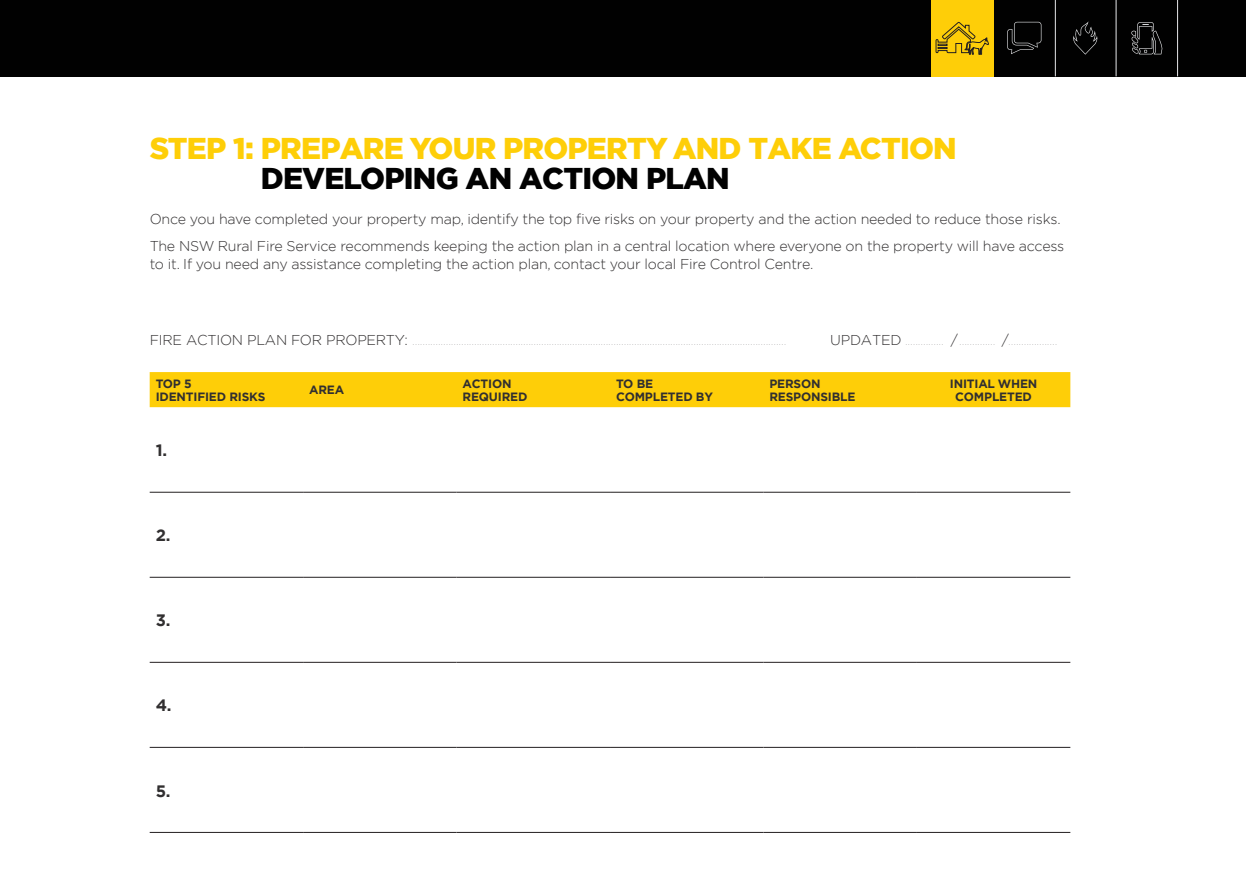
<style>
.page{position:relative;width:1246px;height:893px;background:#fff}
.page>*{position:absolute;margin:0;border:0;box-sizing:border-box;transform-origin:0 0}
.t1{font:900 30px "Gotham";letter-spacing:-.025em;color:#fece08}
.t2{font:900 30px "Gotham";letter-spacing:-.025em;color:#010101}
.t3{font:700 16.5px "Gotham";color:#312f30}
.t4{font:300 14.25px/26.5px "Gotham";letter-spacing:-.015em;color:#312f30}
.t5{font:700 12px/13.5px "Gotham";letter-spacing:-.015em;color:#312f30}
.t6{font:300 6px "Gotham";color:#312f30}
</style>
<div class="page">
<div style="left:0;top:0;width:1246px;height:77px;background:#010101"></div>
<div style="left:931px;top:0;width:62px;height:77px;background:#fece08"></div>
<hr style="left:1055px;top:0;width:1px;height:76px;background:#e6e7e9">
<hr style="left:1116px;top:0;width:1px;height:76px;background:#e6e7e9">
<hr style="left:1177px;top:0;width:1px;height:76px;background:#e6e7e9">
<svg style="left:1007px;top:22px;width:34px;height:32px"></svg>
<svg style="left:1073px;top:21px;width:25px;height:34px"></svg>
<svg style="left:1131px;top:22px;width:31px;height:32px"></svg>
<svg style="left:935px;top:21px;width:54px;height:34px"></svg>
<div style="left:150px;top:372px;width:920px;height:35px;background:#fece08"></div>
<hr style="left:150px;top:832px;width:153px;height:1px;background:#231f20">
<hr style="left:303px;top:832px;width:154px;height:1px;background:#231f20">
<hr style="left:457px;top:832px;width:153px;height:1px;background:#231f20">
<hr style="left:610px;top:832px;width:153px;height:1px;background:#231f20">
<hr style="left:763px;top:832px;width:154px;height:1px;background:#231f20">
<hr style="left:917px;top:832px;width:153px;height:1px;background:#231f20">
<hr style="left:150px;top:492px;width:153px;height:1px;background:#231f20">
<hr style="left:303px;top:492px;width:154px;height:1px;background:#231f20">
<hr style="left:457px;top:492px;width:153px;height:1px;background:#231f20">
<hr style="left:610px;top:492px;width:153px;height:1px;background:#231f20">
<hr style="left:763px;top:492px;width:154px;height:1px;background:#231f20">
<hr style="left:917px;top:492px;width:153px;height:1px;background:#231f20">
<hr style="left:150px;top:577px;width:153px;height:1px;background:#231f20">
<hr style="left:303px;top:577px;width:154px;height:1px;background:#231f20">
<hr style="left:457px;top:577px;width:153px;height:1px;background:#231f20">
<hr style="left:610px;top:577px;width:153px;height:1px;background:#231f20">
<hr style="left:763px;top:577px;width:154px;height:1px;background:#231f20">
<hr style="left:917px;top:577px;width:153px;height:1px;background:#231f20">
<hr style="left:150px;top:662px;width:153px;height:1px;background:#231f20">
<hr style="left:303px;top:662px;width:154px;height:1px;background:#231f20">
<hr style="left:457px;top:662px;width:153px;height:1px;background:#231f20">
<hr style="left:610px;top:662px;width:153px;height:1px;background:#231f20">
<hr style="left:763px;top:662px;width:154px;height:1px;background:#231f20">
<hr style="left:917px;top:662px;width:153px;height:1px;background:#231f20">
<hr style="left:150px;top:747px;width:153px;height:1px;background:#231f20">
<hr style="left:303px;top:747px;width:154px;height:1px;background:#231f20">
<hr style="left:457px;top:747px;width:153px;height:1px;background:#231f20">
<hr style="left:610px;top:747px;width:153px;height:1px;background:#231f20">
<hr style="left:763px;top:747px;width:154px;height:1px;background:#231f20">
<hr style="left:917px;top:747px;width:153px;height:1px;background:#231f20">
<h1 class="t1" style="left:150px;top:128px;width:809px">STEP 1: PREPARE YOUR PROPERTY AND TAKE ACTION</h1>
<h1 class="t2" style="left:261px;top:158px;width:471px">DEVELOPING AN ACTION PLAN</h1>
<p class="t4" style="left:150px;top:205px;width:916px">Once you have completed your property map, identify the top five risks on your property and the action needed to reduce those risks.<br>The NSW Rural Fire Service recommends keeping the action plan in a central location where everyone on the property will have access</p>
<p class="t4" style="left:150px;top:250px;width:665px">to it. If you need any assistance completing the action plan, contact your local Fire Control Centre.</p>
<p class="t4" style="left:150px;top:326px;width:260px">FIRE ACTION PLAN FOR PROPERTY:</p>
<p class="t6" style="left:413px;top:339px;width:374px">.................................................................................................................................................</p>
<p class="t4" style="left:830px;top:326px;width:73px">UPDATED</p>
<p class="t6" style="left:906px;top:339px;width:39px">...............</p>
<p class="t4" style="left:951px;top:326px;width:9px">/</p>
<p class="t6" style="left:960px;top:339px;width:36px">..............</p>
<p class="t4" style="left:1002px;top:326px;width:9px">/</p>
<p class="t6" style="left:1009px;top:339px;width:49px">...................</p>
<p class="t5" style="left:156px;top:377px;width:111px">TOP 5<br>IDENTIFIED RISKS</p>
<p class="t5" style="left:309px;top:383px;width:37px">AREA</p>
<p class="t5" style="left:463px;top:377px;width:66px">ACTION<br>REQUIRED</p>
<p class="t5" style="left:616px;top:377px;width:99px">TO BE<br>COMPLETED BY</p>
<p class="t5" style="left:769px;top:377px;width:88px">PERSON<br>RESPONSIBLE</p>
<p class="t5" style="left:950px;top:377px;width:89px;text-align:center">INITIAL WHEN<br>COMPLETED</p>
<p class="t3" style="left:156px;top:439px;width:13px">1.</p>
<p class="t3" style="left:156px;top:525px;width:16px">2.</p>
<p class="t3" style="left:156px;top:610px;width:16px">3.</p>
<p class="t3" style="left:156px;top:695px;width:17px">4.</p>
<p class="t3" style="left:156px;top:780px;width:16px">5.</p>
</div>
